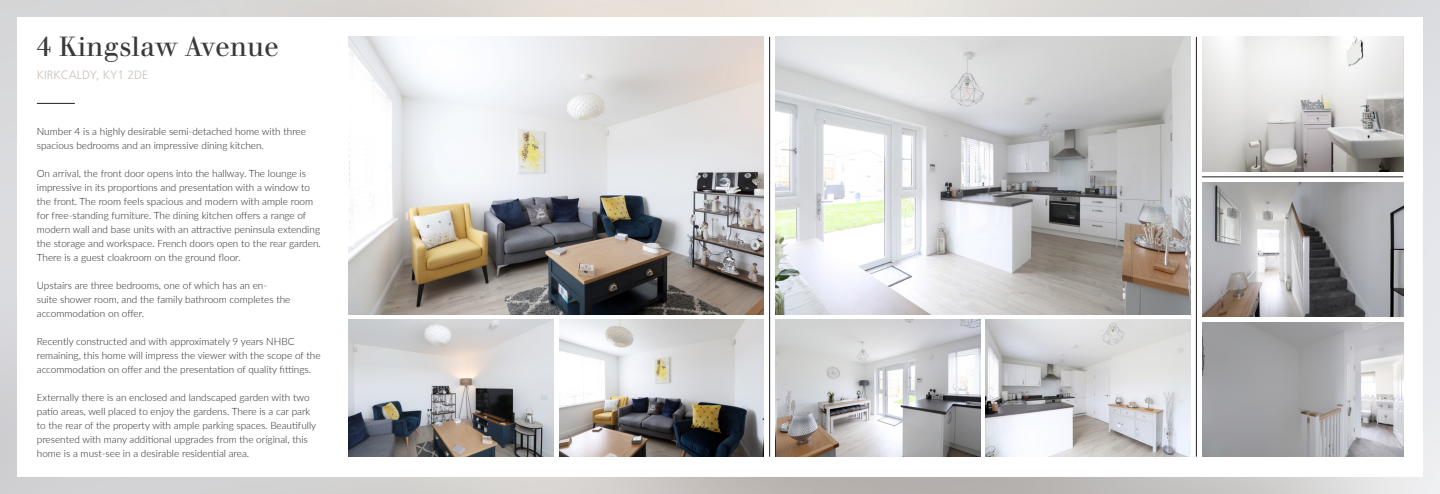
<style>
.page{position:relative;width:1440px;height:494px;background:#fff}
.page>*{position:absolute;margin:0;border:0;box-sizing:border-box;transform-origin:0 0}
.t1{font:27px "Justus";color:#39393b}
.t2{font:300 12px "Frutiger";color:#cec1b7}
.t3{font:300 10px/14px "Lato";color:#231f20}
</style>
<div class="page">
<img style="left:0;top:0;width:1440px;height:493px">
<hr style="left:769px;top:37px;width:1px;height:419px;background:#231f20">
<hr style="left:1196px;top:37px;width:1px;height:419px;background:#231f20">
<hr style="left:1202px;top:176px;width:201px;height:1px;background:#231f20">
<hr style="left:37px;top:103px;width:38px;height:1px;background:#231f20">
<img style="left:349px;top:37px;width:415px;height:277px">
<img style="left:349px;top:319px;width:204px;height:137px">
<img style="left:559px;top:319px;width:205px;height:137px">
<img style="left:775px;top:37px;width:416px;height:277px">
<img style="left:775px;top:319px;width:205px;height:137px">
<img style="left:986px;top:319px;width:205px;height:137px">
<img style="left:1202px;top:182px;width:201px;height:134px">
<img style="left:1202px;top:37px;width:201px;height:134px">
<img style="left:1202px;top:322px;width:201px;height:134px">
<h1 class="t1" style="left:37px;top:30px;width:244px">4 Kingslaw Avenue</h1>
<p class="t2" style="left:37px;top:68px;width:113px">KIRKCALDY, KY1 2DE</p>
<p class="t3" style="left:37px;top:123px;width:271px">Number 4 is a highly desirable semi-detached home with three spacious bedrooms and an impressive dining kitchen.</p>
<p class="t3" style="left:37px;top:165px;width:286px">On arrival, the front door opens into the hallway. The lounge is impressive in its proportions and presentation with a window to the front. The room feels spacious and modern with ample room for free-standing furniture. The dining kitchen offers a range of modern wall and base units with an attractive peninsula extending the storage and workspace. French doors open to the rear garden.<br>There is a guest cloakroom on the ground floor.</p>
<p class="t3" style="left:37px;top:277px;width:255px">Upstairs are three bedrooms, one of which has an en-<br>suite shower room, and the family bathroom completes the accommodation on offer.</p>
<p class="t3" style="left:37px;top:333px;width:285px">Recently constructed and with approximately 9 years NHBC remaining, this home will impress the viewer with the scope of the accommodation on offer and the presentation of quality fittings.</p>
<p class="t3" style="left:37px;top:389px;width:281px">Externally there is an enclosed and landscaped garden with two patio areas, well placed to enjoy the gardens. There is a car park to the rear of the property with ample parking spaces. Beautifully presented with many additional upgrades from the original, this home is a must-see in a desirable residential area.</p>
</div>
